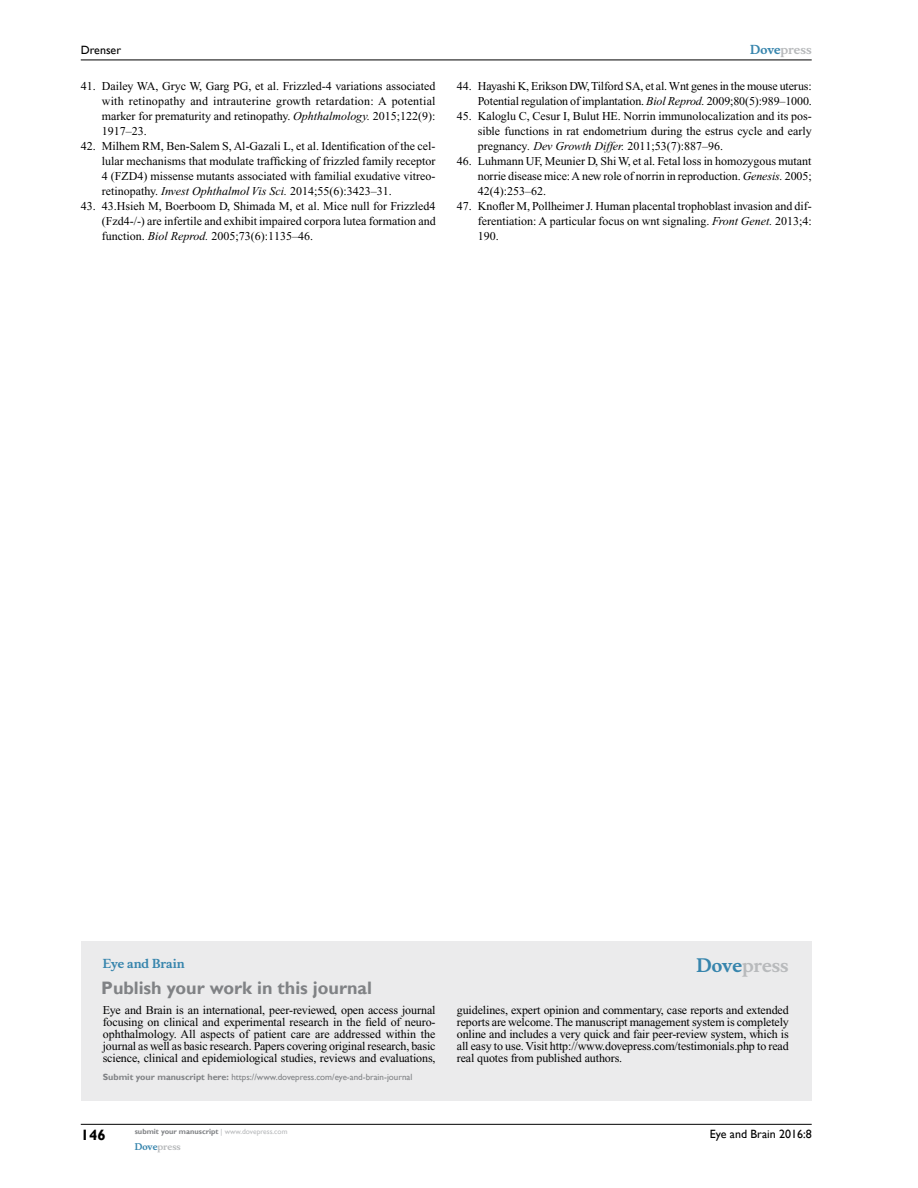
<style>
.page{position:relative;width:918px;height:1188px;background:#fff}
.page>*{position:absolute;margin:0;border:0;box-sizing:border-box;transform-origin:0 0}
.t1{font:700 18px "Gill Sans";color:#808285}
.t2{font:700 18px "Musee";color:#b8babc}
.t3{font:700 15px "Gill Sans";color:#000}
.t4{font:12px/15px "Times New Roman";letter-spacing:-.01em;color:#000;text-align:justify}
.t5{font:12px "Gill Sans";color:#000}
.t6{font:700 12px "Musee";color:#3785ad}
.t7{font:700 12px "Musee";color:#b8babc}
.t8{font:9px "Gill Sans";color:#808285}
.t9{font:700 9px "Musee";color:#b8babc}
.t10{font:700 7.5px "Gill Sans";color:#808285}
.s1{font-style:italic}
.s2{color:#3785ad}
.s3{font-weight:700}
.s4{font-weight:400;color:#b8babc}
</style>
<div class="page">
<div style="left:81px;top:941px;width:731px;height:159px;background:#ebebec"></div>
<hr style="left:81px;top:1124px;width:731px;height:1px;background:#000">
<hr style="left:81px;top:60px;width:731px;height:1px;background:#000">
<p class="t5" style="left:81px;top:43px;width:42px">Drenser</p>
<p class="t4" style="left:102px;top:79px;width:335px;text-indent:-21px">41. Dailey WA, Gryc W, Garg PG, et al. Frizzled-4 variations associated with retinopathy and intrauterine growth retardation: A potential marker for prematurity and retinopathy. <span class="s1">Ophthalmology.</span> 2015;122(9):<br>1917–23.</p>
<p class="t4" style="left:102px;top:139px;width:335px;text-indent:-21px">42. Milhem RM, Ben-Salem S, Al-Gazali L, et al. Identification of the cel&shy;lular mechanisms that modulate trafficking of frizzled family receptor 4 (FZD4) missense mutants associated with familial exudative vitreo&shy;retinopathy. <span class="s1">Invest Ophthalmol Vis Sci.</span> 2014;55(6):3423–31.</p>
<p class="t4" style="left:102px;top:199px;width:335px;text-indent:-21px">43. 43.Hsieh M, Boerboom D, Shimada M, et al. Mice null for Frizzled4 (Fzd4-/-) are infertile and exhibit impaired corpora lutea formation and function. <span class="s1">Biol Reprod.</span> 2005;73(6):1135–46.</p>
<p class="t7" style="left:750px;top:43px;width:63px"><span class="s2">Dove</span>press</p>
<p class="t4" style="left:457px;top:79px;width:357px;text-align:right">44. Hayashi K, Erikson DW, Tilford SA, et al. Wnt genes in the mouse uterus:<br>Potential regulation of implantation. <span class="s1">Biol Reprod.</span> 2009;80(5):989–1000.</p>
<p class="t4" style="left:478px;top:109px;width:335px;text-indent:-21px">45. Kaloglu C, Cesur I, Bulut HE. Norrin immunolocalization and its pos&shy;sible functions in rat endometrium during the estrus cycle and early pregnancy<span class="s1">. Dev Growth Differ.</span> 2011;53(7):887–96.</p>
<p class="t4" style="left:478px;top:154px;width:335px;text-indent:-21px">46. Luhmann UF, Meunier D, Shi W, et al. Fetal loss in homozygous mutant norrie disease mice: A new role of norrin in reproduction. <span class="s1">Genesis.</span> 2005; 42(4):253–62.</p>
<p class="t4" style="left:478px;top:199px;width:335px;text-indent:-21px">47. Knofler M, Pollheimer J. Human placental trophoblast invasion and dif&shy;ferentiation: A particular focus on wnt signaling. <span class="s1">Front Genet.</span> 2013;4:<br>190.</p>
<p class="t6" style="left:103px;top:956px;width:83px">Eye and Brain</p>
<h1 class="t1" style="left:101px;top:977px;width:272px">Publish your work in this journal</h1>
<h1 class="t2" style="left:697px;top:955px;width:94px"><span class="s2">Dove</span>press</h1>
<p class="t4" style="left:103px;top:1004px;width:334px;line-height:12px">Eye and Brain is an international, peer-reviewed, open access journal focusing on clinical and experimental research in the field of neuro&shy;ophthalmology. All aspects of patient care are addressed within the journal as well as basic research. Papers covering original research, basic science, clinical and epidemiological studies, reviews and evaluations,</p>
<p class="t4" style="left:457px;top:1004px;width:333px;line-height:12px">guidelines, expert opinion and commentary, case reports and extended reports are welcome. The manuscript management system is completely online and includes a very quick and fair peer-review system, which is all easy to use. Visit http://www.dovepress.com/testimonials.php to read real quotes from published authors.</p>
<p class="t8" style="left:103px;top:1072px;width:311px"><span class="s3">Submit your manuscript here:</span> https://www.dovepress.com/eye-and-brain-journal</p>
<p class="t3" style="left:81px;top:1126px;width:26px">146</p>
<p class="t10" style="left:135px;top:1127px;width:154px">submit your manuscript <span class="s4">| www.dovepress.com</span></p>
<p class="t9" style="left:135px;top:1141px;width:48px"><span class="s2">Dove</span>press</p>
<p class="t5" style="left:710px;top:1127px;width:103px">Eye and Brain 2016:8</p>
</div>
